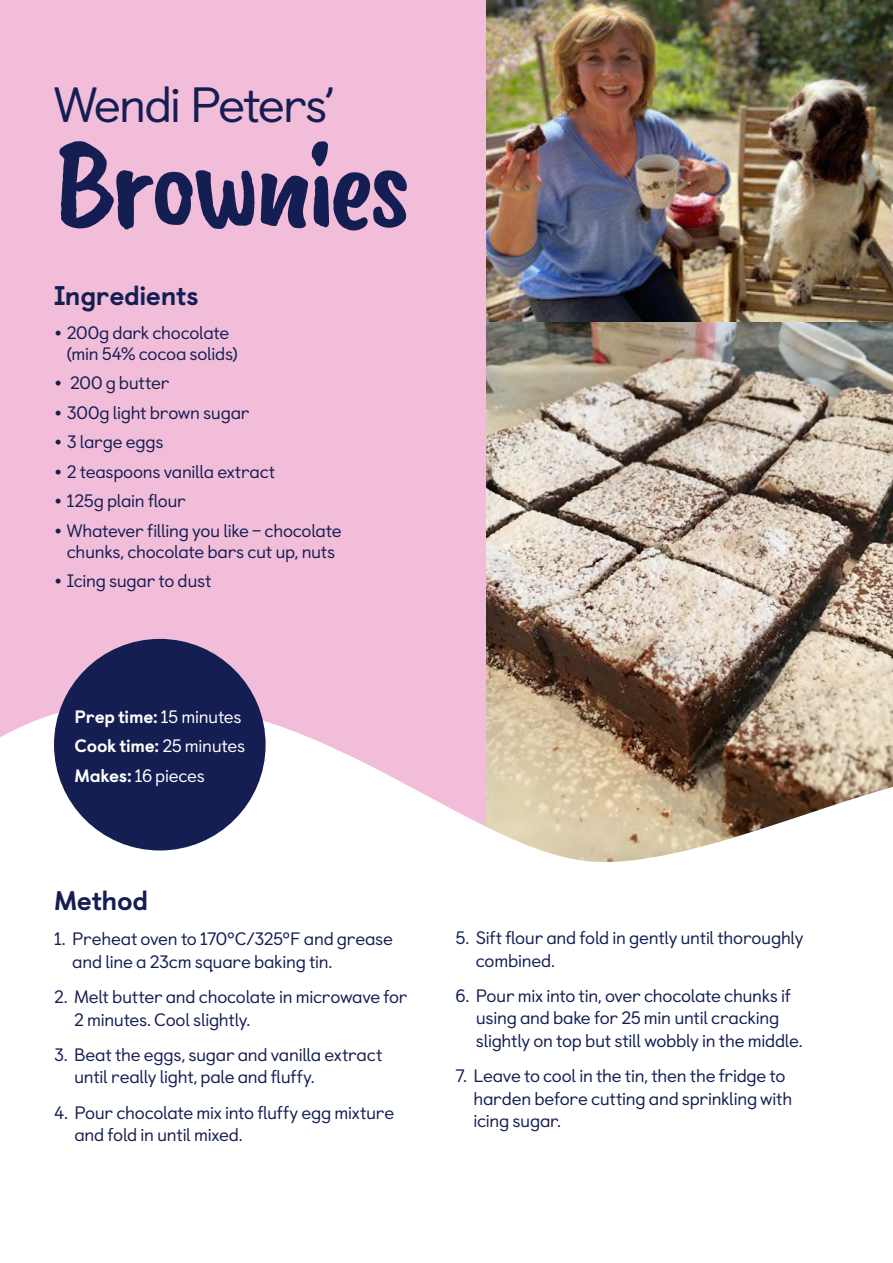
<style>
.page{position:relative;width:893px;height:1263px;background:#fff}
.page>*{position:absolute;margin:0;border:0;box-sizing:border-box;transform-origin:0 0}
.Caveat_Brush_Inky{font:127.5px "Caveat Brush";letter-spacing:-.045em;color:#151e53}
.Caveat_Brush_Inky-2{font:49.5px "Castledown";letter-spacing:-.04em;color:#151e53}
.Method___Ingedients_Title{font:800 27px "Castledown";letter-spacing:-.015em;color:#151e53}
.Method_Paragraph{font:18px/22.5px "Castledown";letter-spacing:-.015em;color:#151e53}
.bullet{font:18px/21px "Castledown";letter-spacing:-.015em;color:#151e53}
.Prep_time_instuctions{font:800 18px "Castledown";letter-spacing:-.015em;color:#fff}
.Prep_time_instuctions-2{font:18px "Castledown";letter-spacing:-.02em;color:#fff}
.s1{font-size:25.5px}
.s2{font-weight:400}
.s3{font-weight:800}
</style>
<div class="page">
<div style="left:0;top:0;width:893px;height:910px;background:#f1bdd9"></div>
<img style="left:487px;top:0;width:406px;height:699px">
<svg style="left:0;top:699px;width:893px;height:211px;background:#e0d3cd"></svg>
<div style="left:54px;top:639px;width:212px;height:211px;background:#151e53;border-radius:50%"></div>
<h2 class="Caveat_Brush_Inky-2" style="left:54px;top:66px;width:284px">Wendi Peters’</h2>
<h2 class="Caveat_Brush_Inky" style="left:54px;top:110px;width:359px">Brownies</h2>
<h3 class="Method___Ingedients_Title" style="left:54px;top:273px;width:146px">Ingredients</h3>
<p class="bullet" style="left:67px;top:320px;width:172px;text-indent:-13px"><span class="s1">•</span> 200g dark chocolate (min 54% cocoa solids)</p>
<p class="bullet" style="left:54px;top:371px;width:117px"><span class="s1">•</span> 200 g butter</p>
<p class="bullet" style="left:54px;top:400px;width:197px"><span class="s1">•</span> 300g light brown sugar</p>
<p class="bullet" style="left:54px;top:430px;width:111px"><span class="s1">•</span> 3 large eggs</p>
<p class="bullet" style="left:54px;top:459px;width:223px"><span class="s1">•</span> 2 teaspoons vanilla extract</p>
<p class="bullet" style="left:54px;top:489px;width:133px"><span class="s1">•</span> 125g plain flour</p>
<p class="bullet" style="left:54px;top:518px;width:289px;text-align:center"><span class="s1">•</span> Whatever filling you like – chocolate chunks, chocolate bars cut up, nuts</p>
<p class="bullet" style="left:54px;top:569px;width:159px"><span class="s1">•</span> Icing sugar to dust</p>
<p class="Prep_time_instuctions" style="left:75px;top:702px;width:169px">Prep time: <span class="s2">15 minutes</span></p>
<p class="Prep_time_instuctions" style="left:75px;top:731px;width:172px">Cook time: <span class="s2">25 minutes</span></p>
<p class="Prep_time_instuctions-2" style="left:75px;top:761px;width:132px"><span class="s3">Makes:</span> 16 pieces</p>
<h3 class="Method___Ingedients_Title" style="left:54px;top:878px;width:96px">Method</h3>
<p class="Method_Paragraph" style="left:72px;top:926px;width:322px;text-indent:-18px">1. Preheat oven to 170°C/325°F and grease and line a 23cm square baking tin.</p>
<p class="Method_Paragraph" style="left:74px;top:984px;width:335px;text-indent:-20px">2. Melt butter and chocolate in microwave for<br>2 minutes. Cool slightly.</p>
<p class="Method_Paragraph" style="left:74px;top:1042px;width:310px;text-indent:-20px">3. Beat the eggs, sugar and vanilla extract until really light, pale and fluffy.</p>
<p class="Method_Paragraph" style="left:74px;top:1099px;width:321px;text-indent:-20px">4. Pour chocolate mix into fluffy egg mixture and fold in until mixed.</p>
<p class="Method_Paragraph" style="left:476px;top:925px;width:329px;text-indent:-20px">5. Sift flour and fold in gently until thoroughly combined.</p>
<p class="Method_Paragraph" style="left:476px;top:983px;width:328px;text-indent:-20px">6. Pour mix into tin, over chocolate chunks if using and bake for 25 min until cracking slightly on top but still wobbly in the middle.</p>
<p class="Method_Paragraph" style="left:473px;top:1063px;width:320px;text-indent:-18px">7. Leave to cool in the tin, then the fridge to harden before cutting and sprinkling with icing sugar.</p>
</div>
